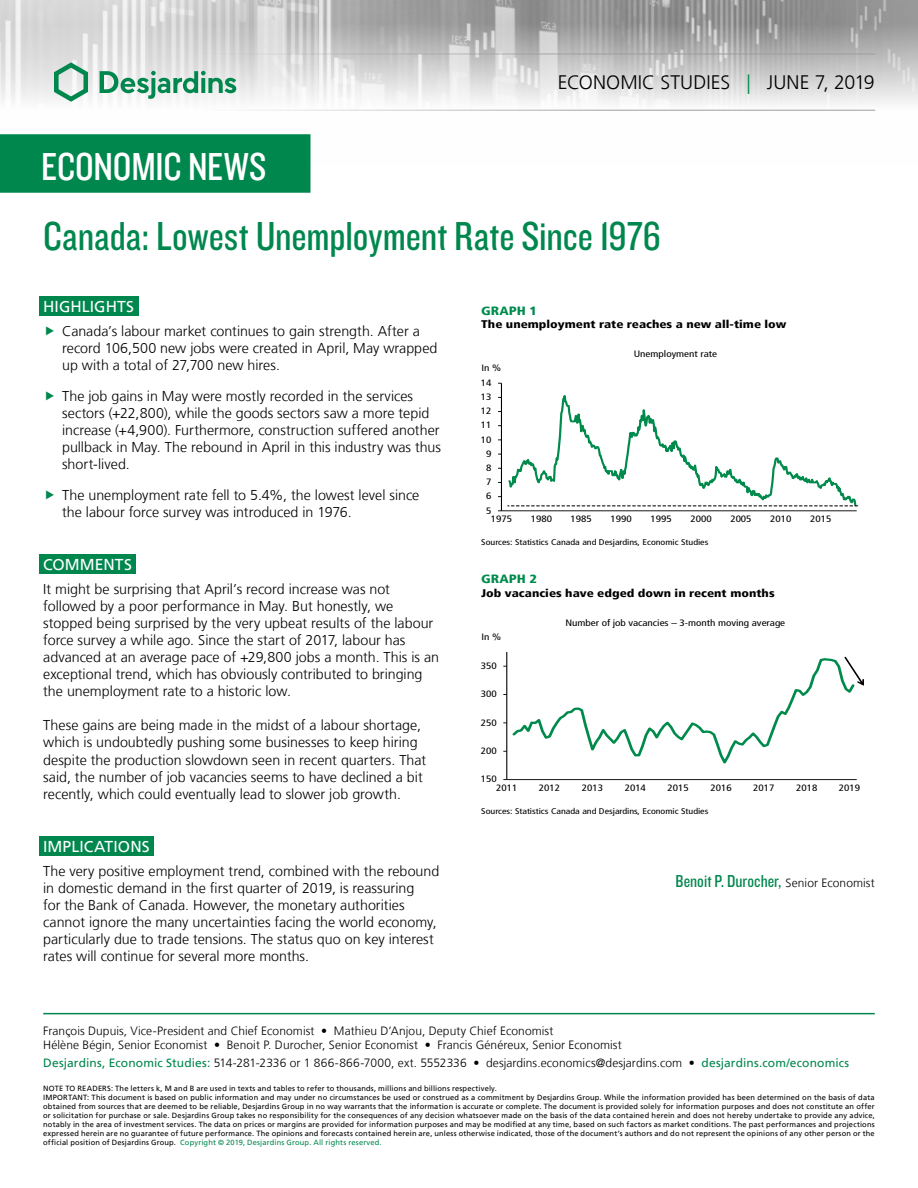
<style>
.page{position:relative;width:918px;height:1188px;background:#fff}
.page>*{position:absolute;margin:0;border:0;box-sizing:border-box;transform-origin:0 0}
.t1{font:42px "Knockout 29 Junior Ltweight";color:#00874e}
.t2{font:40.5px "Knockout 29 Junior Ltweight";letter-spacing:-.005em;color:#fff}
.t3{font:300 19.5px "Frutiger LT";letter-spacing:.005em;color:#000}
.t4{font:18px "Knockout 29 Junior Ltweight";color:#00874e}
.t5{font:15.75px "Frutiger LT";letter-spacing:.005em;color:#fff}
.t6{font:300 14.25px/17.1px "Frutiger LT";color:#000}
.t7{font:300 12px/14.4px "Frutiger LT";letter-spacing:.005em;color:#000}
.t8{font:900 condensed 12px "Frutiger LT";color:#008b4d;scale:1.2 1}
.t9{font:900 condensed 11.1px "Frutiger LT";color:#000;scale:1.2 1}
.t10{font:condensed 9.15px "Frutiger LT";color:#000;scale:1.2 1}
.t11{font:condensed 8.25px "Frutiger LT";color:#000;scale:1.2 1}
.t12{font:7.5px/9px "Frutiger LT";letter-spacing:.02em;color:#000}
.s1{color:#00874e}
.s2{font-family:"Frutiger LT";font-weight:300;font-size:12px;color:#000}
.s3{font-weight:400;color:#00874e}
</style>
<div class="page">
<img style="left:0;top:0;width:918px;height:164px">
<hr style="left:43px;top:54px;width:832px;height:1px;background:#9d9d9c">
<hr style="left:43px;top:110px;width:832px;height:1px;background:#9d9d9c">
<svg style="left:54px;top:62px;width:34px;height:40px"></svg>
<svg style="left:100px;top:71px;width:136px;height:28px"></svg>
<div style="left:0;top:135px;width:310px;height:57px;background:#00874e"></div>
<div style="left:0;top:134px;width:310px;height:59px;border:2px solid #00874e"></div>
<hr style="left:43px;top:1013px;width:832px;height:1px;background:#00874e">
<div style="left:39px;top:296px;width:99px;height:20px;background:#00874e"></div>
<div style="left:39px;top:554px;width:97px;height:20px;background:#00874e"></div>
<div style="left:39px;top:836px;width:115px;height:20px;background:#00874e"></div>
<hr style="left:501px;top:383px;width:1px;height:128px;background:#000">
<hr style="left:501px;top:511px;width:356px;height:1px;background:#000">
<svg style="left:507px;top:395px;width:351px;height:112px"></svg>
<svg style="left:508px;top:505px;width:350px;height:1px"></svg>
<hr style="left:506px;top:652px;width:1px;height:128px;background:#000">
<hr style="left:507px;top:779px;width:350px;height:1px;background:#000">
<svg style="left:503px;top:657px;width:361px;height:111px"></svg>
<h2 class="t2" style="left:41px;top:140px;width:227px">ECONOMIC NEWS</h2>
<h3 class="t3" style="left:558px;top:72px;width:318px">ECONOMIC STUDIES <span class="s1">|</span> JUNE 7, 2019</h3>
<h1 class="t1" style="left:43px;top:209px;width:619px">Canada: Lowest Unemployment Rate Since 1976</h1>
<p class="t5" style="left:43px;top:297px;width:92px">HIGHLIGHTS</p>
<p class="t6" style="left:62px;top:323px;width:377px">Canada’s labour market continues to gain strength. After a record 106,500 new jobs were created in April, May wrapped up with a total of 27,700 new hires.</p>
<p class="t6" style="left:62px;top:388px;width:380px">The job gains in May were mostly recorded in the services sectors (+22,800), while the goods sectors saw a more tepid increase (+4,900). Furthermore, construction suffered another pullback in May. The rebound in April in this industry was thus short-lived.</p>
<p class="t6" style="left:62px;top:487px;width:359px">The unemployment rate fell to 5.4%, the lowest level since the labour force survey was introduced in 1976.</p>
<p class="t5" style="left:43px;top:555px;width:90px">COMMENTS</p>
<p class="t6" style="left:43px;top:580px;width:397px">It might be surprising that April’s record increase was not followed by a poor performance in May. But honestly, we stopped being surprised by the very upbeat results of the labour force survey a while ago. Since the start of 2017, labour has advanced at an average pace of +29,800 jobs a month. This is an exceptional trend, which has obviously contributed to bringing the unemployment rate to a historic low.</p>
<p class="t6" style="left:43px;top:717px;width:385px">These gains are being made in the midst of a labour shortage, which is undoubtedly pushing some businesses to keep hiring despite the production slowdown seen in recent quarters. That said, the number of job vacancies seems to have declined a bit recently, which could eventually lead to slower job growth.</p>
<p class="t5" style="left:43px;top:837px;width:108px">IMPLICATIONS</p>
<p class="t6" style="left:43px;top:862px;width:398px">The very positive employment trend, combined with the rebound in domestic demand in the first quarter of 2019, is reassuring<br>for the Bank of Canada. However, the monetary authorities cannot ignore the many uncertainties facing the world economy, particularly due to trade tensions. The status quo on key interest rates will continue for several more months.</p>
<p class="t8" style="left:481px;top:303px;width:48px">GRAPH 1</p>
<p class="t9" style="left:481px;top:317px;width:256px">The unemployment rate reaches a new all-time low</p>
<p class="t10" style="left:481px;top:363px;width:18px">In %</p>
<p class="t10" style="left:481px;top:377px;width:10px">14</p>
<p class="t10" style="left:481px;top:392px;width:10px">13</p>
<p class="t10" style="left:481px;top:406px;width:10px">12</p>
<p class="t10" style="left:481px;top:420px;width:10px">11</p>
<p class="t10" style="left:481px;top:434px;width:10px">10</p>
<p class="t10" style="left:486px;top:448px;width:6px">9</p>
<p class="t10" style="left:486px;top:463px;width:6px">8</p>
<p class="t10" style="left:486px;top:477px;width:6px">7</p>
<p class="t10" style="left:486px;top:491px;width:6px">6</p>
<p class="t10" style="left:486px;top:505px;width:6px">5</p>
<p class="t10" style="left:634px;top:349px;width:71px">Unemployment rate</p>
<p class="t10" style="left:491px;top:514px;width:19px">1975</p>
<p class="t10" style="left:531px;top:514px;width:19px">1980</p>
<p class="t10" style="left:571px;top:514px;width:19px">1985</p>
<p class="t10" style="left:611px;top:514px;width:19px">1990</p>
<p class="t10" style="left:650px;top:514px;width:19px">1995</p>
<p class="t10" style="left:690px;top:514px;width:19px">2000</p>
<p class="t10" style="left:730px;top:514px;width:19px">2005</p>
<p class="t10" style="left:770px;top:514px;width:19px">2010</p>
<p class="t10" style="left:810px;top:514px;width:19px">2015</p>
<p class="t11" style="left:481px;top:537px;width:191px">Sources: Statistics Canada and Desjardins, Economic Studies</p>
<p class="t8" style="left:481px;top:572px;width:48px">GRAPH 2</p>
<p class="t9" style="left:481px;top:586px;width:246px">Job vacancies have edged down in recent months</p>
<p class="t10" style="left:481px;top:632px;width:18px">In %</p>
<p class="t10" style="left:481px;top:660px;width:15px">350</p>
<p class="t10" style="left:481px;top:689px;width:15px">300</p>
<p class="t10" style="left:481px;top:717px;width:15px">250</p>
<p class="t10" style="left:481px;top:746px;width:15px">200</p>
<p class="t10" style="left:481px;top:774px;width:15px">150</p>
<p class="t10" style="left:565px;top:618px;width:185px">Number of job vacancies – 3-month moving average</p>
<p class="t10" style="left:496px;top:783px;width:19px">2011</p>
<p class="t10" style="left:539px;top:783px;width:19px">2012</p>
<p class="t10" style="left:582px;top:783px;width:19px">2013</p>
<p class="t10" style="left:625px;top:783px;width:19px">2014</p>
<p class="t10" style="left:668px;top:783px;width:19px">2015</p>
<p class="t10" style="left:710px;top:783px;width:19px">2016</p>
<p class="t10" style="left:753px;top:783px;width:19px">2017</p>
<p class="t10" style="left:796px;top:783px;width:19px">2018</p>
<p class="t10" style="left:839px;top:783px;width:19px">2019</p>
<p class="t11" style="left:481px;top:806px;width:191px">Sources: Statistics Canada and Desjardins, Economic Studies</p>
<p class="t4" style="left:676px;top:870px;width:201px">Benoit P. Durocher, <span class="s2">Senior Economist</span></p>
<p class="t7" style="left:43px;top:1023px;width:580px">François Dupuis, Vice-President and Chief Economist • Mathieu D’Anjou, Deputy Chief Economist<br>Hélène Bégin, Senior Economist • Benoit P. Durocher, Senior Economist • Francis Généreux, Senior Economist</p>
<p class="t7" style="left:43px;top:1056px;width:808px"><span class="s3">Desjardins, Economic Studies:</span> 514‑281‑2336 or 1 866‑866‑7000, ext. 5552336 • desjardins.economics@desjardins.com • <span class="s3">desjardins.com/economics</span></p>
<p class="t12" style="left:43px;top:1084px;width:833px">NOTE TO READERS: The letters k, M and B are used in texts and tables to refer to thousands, millions and billions respectively.<br>IMPORTANT: This document is based on public information and may under no circumstances be used or construed as a commitment by Desjardins Group. While the information provided has been determined on the basis of data obtained from sources that are deemed to be reliable, Desjardins Group in no way warrants that the information is accurate or complete. The document is provided solely for information purposes and does not constitute an offer or solicitation for purchase or sale. Desjardins Group takes no responsibility for the consequences of any decision whatsoever made on the basis of the data contained herein and does not hereby undertake to provide any advice, notably in the area of investment services. The data on prices or margins are provided for information purposes and may be modified at any time, based on such factors as market conditions. The past performances and projections expressed herein are no guarantee of future performance. The opinions and forecasts contained herein are, unless otherwise indicated, those of the document’s authors and do not represent the opinions of any other person or the official position of Desjardins Group. <span class="s1">Copyright © 2019, Desjardins Group. All rights reserved.</span></p>
</div>
